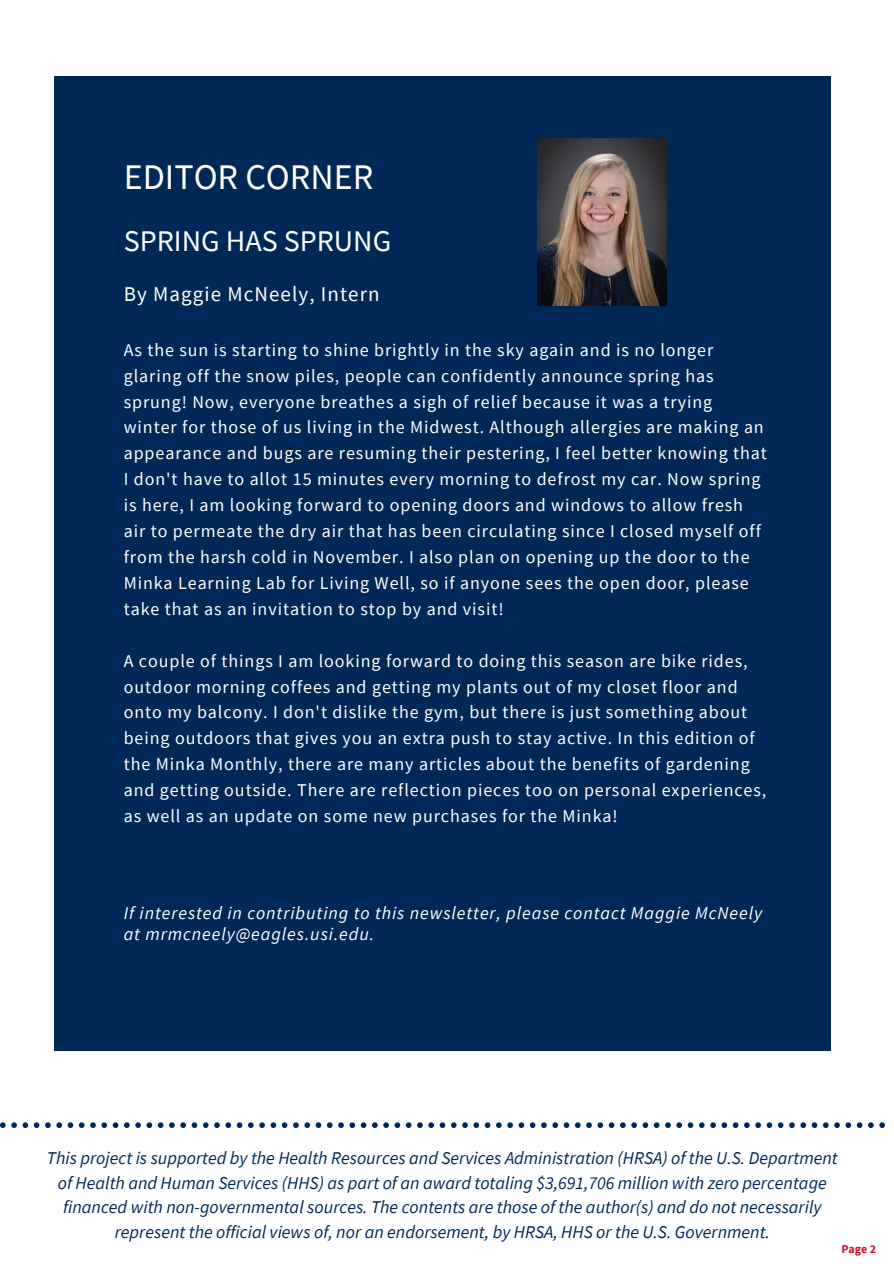
<style>
.page{position:relative;width:894px;height:1264px;background:#fff}
.page>*{position:absolute;margin:0;border:0;box-sizing:border-box;transform-origin:0 0}
.t1{font:36px "Source Sans Pro";color:#fff}
.t2{font:30px "Source Sans Pro";color:#fff}
.t3{font:21px "Source Sans Pro";letter-spacing:.05em;color:#fff}
.t4{font:18px/26px "Source Sans Pro";letter-spacing:.05em;color:#fff}
.t5{font:italic 18px/24.8px "Source Sans Pro";color:#002856;text-align:center}
.t6{font:italic 18px/21.5px "Source Sans Pro";letter-spacing:.05em;color:#fff}
.t7{font:700 12px "Source Sans Pro";color:#cf102d}
</style>
<div class="page">
<div style="left:54px;top:77px;width:776px;height:974px;background:#002856"></div>
<svg style="left:0;top:1122px;width:884px;height:5px"></svg>
<img style="left:537px;top:139px;width:129px;height:166px">
<p class="t1" style="left:124px;top:153px;width:251px">EDITOR CORNER</p>
<p class="t2" style="left:124px;top:221px;width:269px">SPRING HAS SPRUNG</p>
<p class="t3" style="left:124px;top:280px;width:257px">By Maggie McNeely, Intern</p>
<p class="t4" style="left:124px;top:336px;width:644px">As the sun is starting to shine brightly in the sky again and is no longer glaring off the snow piles, people can confidently announce spring has sprung! Now, everyone breathes a sigh of relief because it was a trying winter for those of us living in the Midwest. Although allergies are making an appearance and bugs are resuming their pestering, I feel better knowing that I don't have to allot 15 minutes every morning to defrost my car. Now spring is here, I am looking forward to opening doors and windows to allow fresh air to permeate the dry air that has been circulating since I closed myself off from the harsh cold in November. I also plan on opening up the door to the Minka Learning Lab for Living Well, so if anyone sees the open door, please take that as an invitation to stop by and visit!</p>
<p class="t4" style="left:124px;top:647px;width:644px">A couple of things I am looking forward to doing this season are bike rides, outdoor morning coffees and getting my plants out of my closet floor and onto my balcony. I don't dislike the gym, but there is just something about being outdoors that gives you an extra push to stay active. In this edition of the Minka Monthly, there are many articles about the benefits of gardening and getting outside. There are reflection pieces too on personal experiences, as well as an update on some new purchases for the Minka!</p>
<p class="t6" style="left:124px;top:901px;width:639px">If interested in contributing to this newsletter, please contact Maggie McNeely at mrmcneely@eagles.usi.edu.</p>
<p class="t5" style="left:47px;top:1145px;width:792px">This project is supported by the Health Resources and Services Administration (HRSA) of the U.S. Department of Health and Human Services (HHS) as part of an award totaling $3,691,706 million with zero percentage financed with non-governmental sources. The contents are those of the author(s) and do not necessarily represent the official views of, nor an endorsement, by HRSA, HHS or the U.S. Government.</p>
<p class="t7" style="left:841px;top:1240px;width:36px">Page 2</p>
</div>
